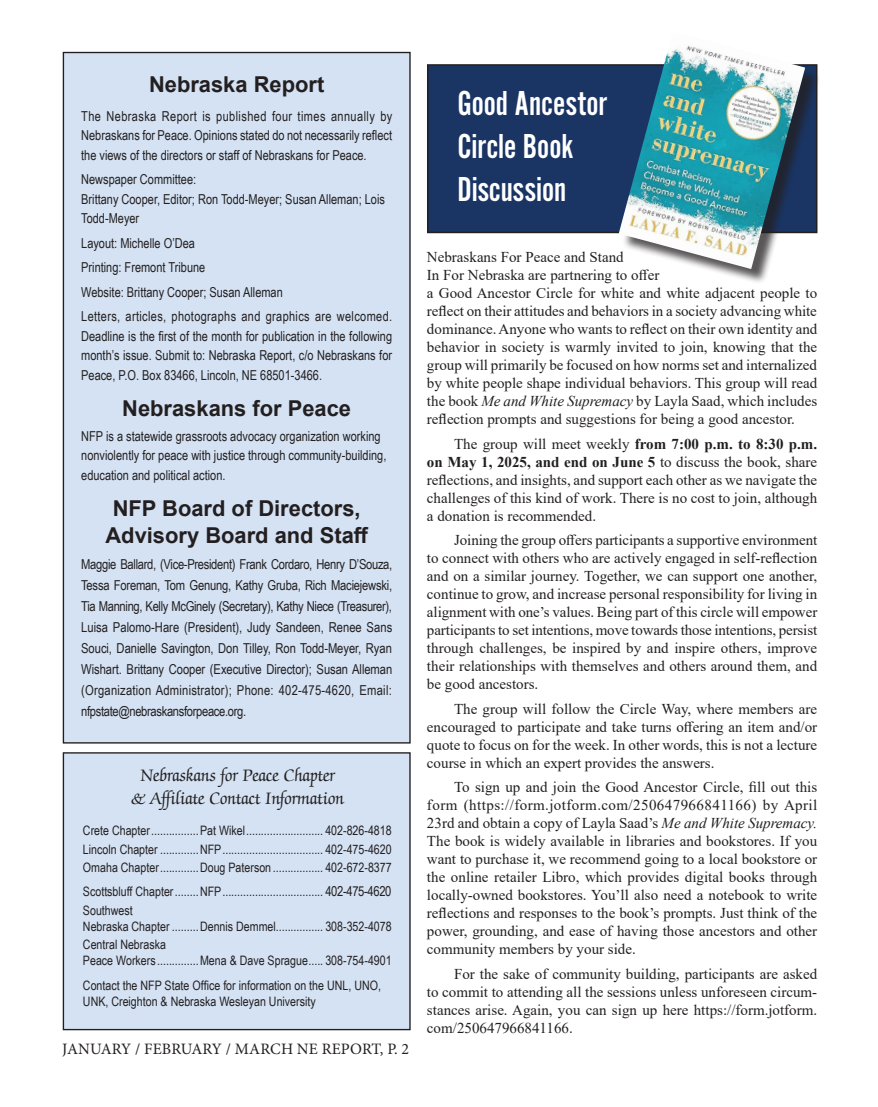
<style>
.page{position:relative;width:878px;height:1107px;background:#fff}
.page>*{position:absolute;margin:0;border:0;box-sizing:border-box;transform-origin:0 0}
.Body_text{font:36px/43.2px "Alternate Got No 2 D";color:#fff}
.Headline{font:700 21.9px/26.2px "Arial";color:#231f20;text-align:center}
.Subhead_1{font:19.2px "Zapf Chancery";color:#231f20}
.t1{font:15.9px "Minion Pro";letter-spacing:.01em;color:#231f20}
.Body_text-2{font:15px/18px "Times New Roman";color:#231f20;text-align:justify}
.Body_text-3{font:13.65px/19.5px "Arial Narrow";color:#231f20;text-align:justify}
.Headline-2{font:13.65px/19.5px "Arial Narrow";color:#231f20}
.Subhead_1-2{font:13.05px/15.6px "Arial Narrow";color:#231f20}
.s1{font-size:13.65px}
.s2{font-style:italic}
.s3{font-weight:700}
</style>
<div class="page">
<div style="left:427px;top:64px;width:390px;height:169px;background:#1a3564;border:2px solid #231f20"></div>
<div style="left:63px;top:753px;width:347px;height:277px;background:#d4e2f3"></div>
<div style="left:63px;top:752px;width:347px;height:278px;border:1px solid #231f20"></div>
<div style="left:63px;top:53px;width:347px;height:690px;background:#d4e2f3"></div>
<div style="left:621px;top:35px;width:199px;height:250px;background:#231f20;opacity:.75"></div>
<img style="left:618px;top:35px;width:187px;height:234px">
<p class="Headline" style="left:149px;top:71px;width:177px">Nebraska Report</p>
<p class="Body_text-3" style="left:81px;top:106px;width:312px">The Nebraska Report is published four times annually by Nebraskans for Peace. Opinions stated do not necessarily reflect the views of the directors or staff of Nebraskans for Peace.</p>
<p class="Body_text-3" style="left:81px;top:169px;width:305px;text-align:left">Newspaper Committee:<br>Brittany Cooper, Editor; Ron Todd-Meyer; Susan Alleman; Lois<br>Todd-Meyer</p>
<p class="Body_text-3" style="left:81px;top:233px;width:115px">Layout: Michelle O’Dea</p>
<p class="Body_text-3" style="left:81px;top:257px;width:126px">Printing: Fremont Tribune</p>
<p class="Body_text-3" style="left:81px;top:282px;width:203px">Website: Brittany Cooper; Susan Alleman</p>
<p class="Body_text-3" style="left:81px;top:306px;width:312px">Letters, articles, photographs and graphics are welcomed.<br>Deadline is the first of the month for publication in the following month’s issue. Submit to: Nebraska Report, c/o Nebraskans for Peace, P.O. Box 83466, Lincoln, NE 68501-3466.</p>
<p class="Headline" style="left:122px;top:396px;width:230px">Nebraskans for Peace</p>
<p class="Headline-2" style="left:81px;top:426px;width:307px">NFP is a statewide grassroots advocacy organization working nonviolently for peace with justice through community-building, education and political action.</p>
<p class="Headline" style="left:105px;top:496px;width:264px">NFP Board of Directors,<br>Advisory Board and Staff</p>
<p class="Body_text-3" style="left:81px;top:553px;width:312px;line-height:21px">Maggie Ballard, (Vice-President) Frank Cordaro, Henry D’Souza, Tessa Foreman, Tom Genung, Kathy Gruba, Rich Maciejewski, Tia Manning, Kelly McGinely (Secretary), Kathy Niece (Treasurer), Luisa Palomo-Hare (President), Judy Sandeen, Renee Sans Souci, Danielle Savington, Don Tilley, Ron Todd-Meyer, Ryan Wishart. Brittany Cooper (Executive Director); Susan Alleman (Organization Administrator); Phone: 402-475-4620, Email: nfpstate@nebraskansforpeace.org.</p>
<p class="Subhead_1" style="left:140px;top:765px;width:196px">Nebraskans for Peace Chapter</p>
<p class="Subhead_1" style="left:131px;top:788px;width:214px">&amp; Affiliate Contact Information</p>
<p class="Subhead_1-2" style="left:83px;top:823px;width:310px">Crete Chapter................Pat Wikel.......................... 402-826-4818</p>
<p class="Subhead_1-2" style="left:83px;top:841px;width:310px">Lincoln Chapter .............NFP.................................. 402-475-4620</p>
<p class="Subhead_1-2" style="left:83px;top:860px;width:310px">Omaha Chapter.............Doug Paterson ................. 402-672-8377</p>
<p class="Subhead_1-2" style="left:83px;top:884px;width:310px">Scottsbluff Chapter........NFP.................................. <span class="s1">402-475-4620</span></p>
<p class="Subhead_1-2" style="left:83px;top:902px;width:310px">Southwest<br>Nebraska Chapter .........Dennis Demmel................ 308-352-4078</p>
<p class="Subhead_1-2" style="left:83px;top:936px;width:310px">Central Nebraska<br>Peace Workers..............Mena &amp; Dave Sprague..... 308-754-4901</p>
<p class="Subhead_1-2" style="left:83px;top:977px;width:299px">Contact the NFP State Office for information on the UNL, UNO,<br>UNK, Creighton &amp; Nebraska Wesleyan University</p>
<p class="t1" style="left:62px;top:1038px;width:348px">JANUARY / FEBRUARY / MARCH NE REPORT, P. 2</p>
<p class="Body_text" style="left:457px;top:82px;width:151px">Good Ancestor<br>Circle Book<br>Discussion</p>
<p class="Body_text-2" style="left:427px;top:248px;width:198px">Nebraskans For Peace and Stand</p>
<p class="Body_text-2" style="left:427px;top:266px;width:234px">In For Nebraska are partnering to offer</p>
<p class="Body_text-2" style="left:427px;top:284px;width:392px">a Good Ancestor Circle for white and white adjacent people to reflect on their attitudes and behaviors in a society advancing white dominance. Anyone who wants to reflect on their own identity and behavior in society is warmly invited to join, knowing that the group will primarily be focused on how norms set and internalized by white people shape individual behaviors. This group will read the book <span class="s2">Me and White Supremacy</span> by Layla Saad, which includes reflection prompts and suggestions for being a good ancestor.</p>
<p class="Body_text-2" style="left:427px;top:434px;width:392px;text-indent:27px">The group will meet weekly <span class="s3">from 7:00 p.m. to 8:30 p.m. on May 1, 2025, and end on June 5</span> to discuss the book, share reflections, and insights, and support each other as we navigate the challenges of this kind of work. There is no cost to join, although a donation is recommended.</p>
<p class="Body_text-2" style="left:427px;top:531px;width:392px;text-indent:27px">Joining the group offers participants a supportive environment to connect with others who are actively engaged in self-reflection and on a similar journey. Together, we can support one another, continue to grow, and increase personal responsibility for living in alignment with one’s values. Being part of this circle will empower participants to set intentions, move towards those intentions, persist through challenges, be inspired by and inspire others, improve their relationships with themselves and others around them, and be good ancestors.</p>
<p class="Body_text-2" style="left:427px;top:699px;width:392px;text-indent:27px">The group will follow the Circle Way, where members are encouraged to participate and take turns offering an item and/or quote to focus on for the week. In other words, this is not a lecture course in which an expert provides the answers.</p>
<p class="Body_text-2" style="left:427px;top:778px;width:392px;text-indent:27px">To sign up and join the Good Ancestor Circle, fill out this form (https://form.jotform.com/250647966841166) by April 23rd and obtain a copy of Layla Saad’s <span class="s2">Me and White Supremacy.<br></span>The book is widely available in libraries and bookstores. If you want to purchase it, we recommend going to a local bookstore or the online retailer Libro, which provides digital books through locally-owned bookstores. You’ll also need a notebook to write reflections and responses to the book’s prompts. Just think of the power, grounding, and ease of having those ancestors and other community members by your side.</p>
<p class="Body_text-2" style="left:427px;top:964px;width:392px;text-indent:27px">For the sake of community building, participants are asked to commit to attending all the sessions unless unforeseen circum&shy;stances arise. Again, you can sign up here https://form.jotform. com/250647966841166.</p>
</div>
